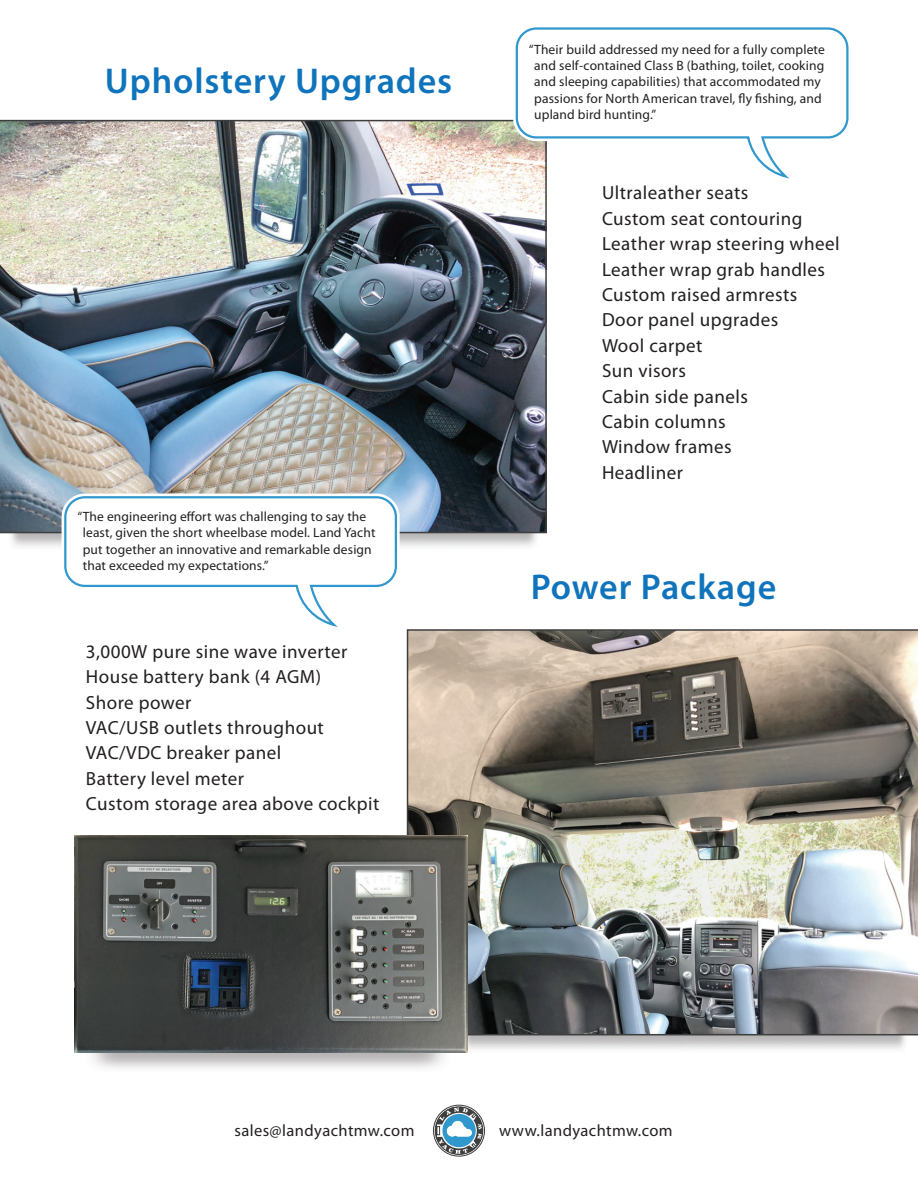
<style>
.page{position:relative;width:918px;height:1188px;background:#fff}
.page>*{position:absolute;margin:0;border:0;box-sizing:border-box;transform-origin:0 0}
.t1{font:600 36px "Myriad Pro";letter-spacing:.025em;color:#1074bc}
.t2{font:19.05px/25.3px "Myriad Pro";letter-spacing:.025em;color:#231f20}
.t3{font:16.5px "Myriad Pro";letter-spacing:.025em;color:#231f20}
.t4{font:13.5px/16.2px "Myriad Pro";letter-spacing:.01em;color:#231f20}
</style>
<div class="page">
<img style="left:74px;top:1014px;width:370px;height:54px">
<svg style="left:434px;top:1105px;width:50px;height:51px"></svg>
<img style="left:0;top:120px;width:547px;height:413px">
<img style="left:407px;top:629px;width:511px;height:406px">
<img style="left:75px;top:835px;width:392px;height:218px">
<svg style="left:509px;top:119px;width:38px;height:72px"></svg>
<svg style="left:515px;top:27px;width:334px;height:154px"></svg>
<svg style="left:58px;top:490px;width:345px;height:59px"></svg>
<svg style="left:63px;top:495px;width:335px;height:132px"></svg>
<h1 class="t1" style="left:105px;top:67px;width:349px">Upholstery Upgrades</h1>
<p class="t4" style="left:83px;top:510px;width:294px;text-indent:-5px">“The engineering effort was challenging to say the least, given the short wheelbase model. Land Yacht put together an innovative and remarkable design that exceeded my expectations.”</p>
<h2 class="t2" style="left:86px;top:640px;width:295px">3,000W pure sine wave inverter<br>House battery bank (4 AGM)<br>Shore power<br>VAC/USB outlets throughout<br>VAC/VDC breaker panel<br>Battery level meter<br>Custom storage area above cockpit</h2>
<p class="t4" style="left:534px;top:42px;width:292px;text-indent:-5px">“Their build addressed my need for a fully complete and self-contained Class B (bathing, toilet, cooking and sleeping capabilities) that accommodated my passions for North American travel, fly fishing, and upland bird hunting.”</p>
<h2 class="t2" style="left:602px;top:182px;width:239px">Ultraleather seats<br>Custom seat contouring<br>Leather wrap steering wheel<br>Leather wrap grab handles<br>Custom raised armrests<br>Door panel upgrades<br>Wool carpet<br>Sun visors<br>Cabin side panels<br>Cabin columns<br>Window frames<br>Headliner</h2>
<h1 class="t1" style="left:531px;top:573px;width:247px">Power Package</h1>
<p class="t3" style="left:234px;top:1124px;width:182px">sales@landyachtmw.com</p>
<p class="t3" style="left:499px;top:1124px;width:175px">www.landyachtmw.com</p>
</div>
